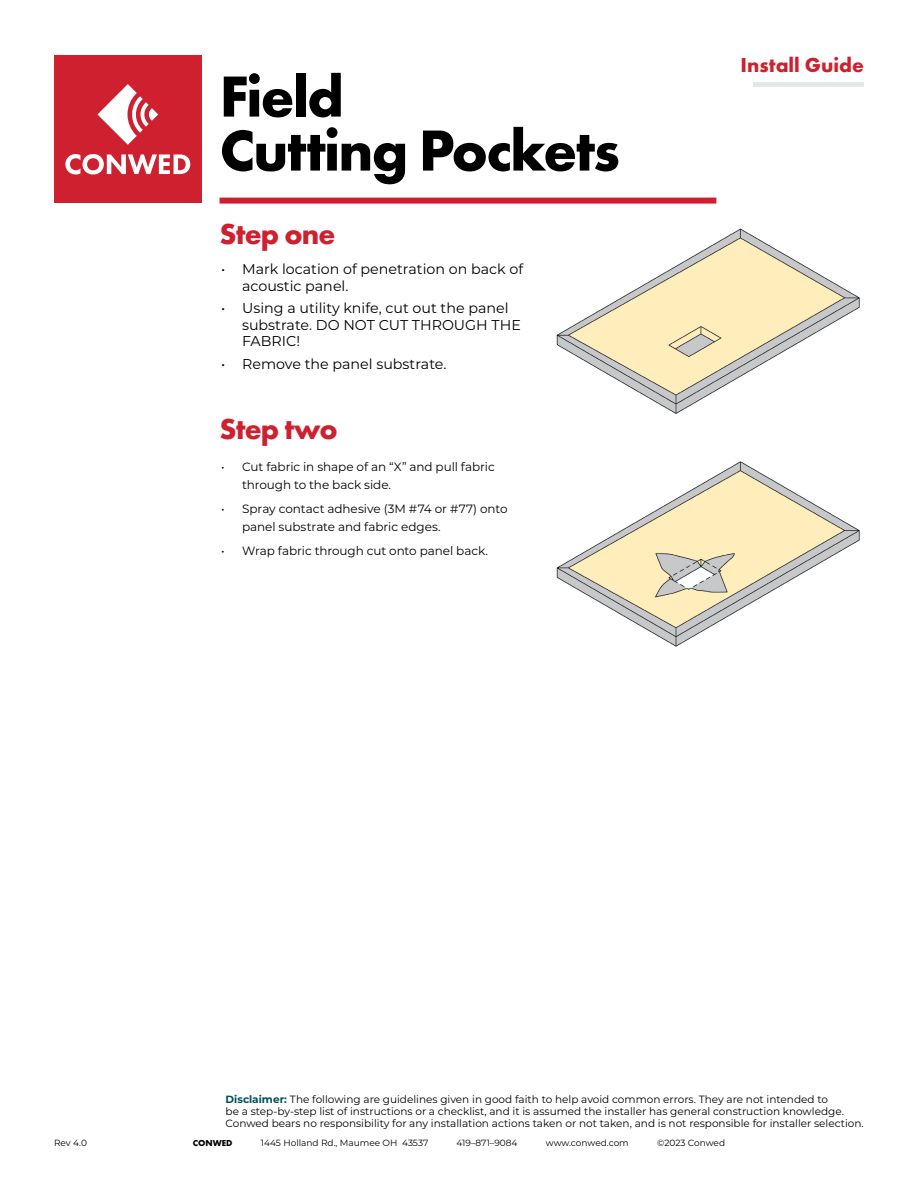
<style>
.page{position:relative;width:918px;height:1188px;background:#fff}
.page>*{position:absolute;margin:0;border:0;box-sizing:border-box;transform-origin:0 0}
.t1{font:700 60px/54px "Futura PT";letter-spacing:-.03em;color:#000}
.t2{font:700 30px "Futura PT";letter-spacing:-.03em;color:#ce202f}
.t3{font:700 21px "Futura PT";color:#ce202f}
.t4{font:14.25px/16.5px "Montserrat";color:#000}
.t5{font:12px/18px "Montserrat";letter-spacing:-.005em;color:#000}
.t6{font:10.5px/12px "Montserrat";color:#000}
.t7{font:9px "Montserrat";color:#000}
.t8{font:700 9px "Futura PT";color:#000}
.s1{font-weight:700;color:#025157}
</style>
<div class="page">
<hr style="left:753px;top:82px;width:111px;height:4px;background:#e5e8e8">
<div style="left:54px;top:56px;width:148px;height:147px;background:#ce202f"></div>
<svg style="left:97px;top:84px;width:61px;height:61px"></svg>
<svg style="left:65px;top:154px;width:125px;height:21px"></svg>
<div style="left:220px;top:198px;width:496px;height:6px;background:#ce202f"></div>
<img style="left:556px;top:228px;width:304px;height:186px">
<img style="left:556px;top:461px;width:304px;height:186px">
<h1 class="t1" style="left:220px;top:68px;width:402px">Field<br>Cutting Pockets</h1>
<h2 class="t2" style="left:220px;top:215px;width:117px">Step one</h2>
<h3 class="t4" style="left:242px;top:260px;width:283px;text-indent:-21px">• Mark location of penetration on back of acoustic panel.</h3>
<h3 class="t4" style="left:242px;top:299px;width:280px;text-indent:-21px">• Using a utility knife, cut out the panel substrate. DO NOT CUT THROUGH THE<br>FABRIC!</h3>
<h3 class="t4" style="left:221px;top:355px;width:227px">• Remove the panel substrate.</h3>
<h2 class="t2" style="left:220px;top:410px;width:120px">Step two</h2>
<p class="t5" style="left:242px;top:457px;width:254px;text-indent:-21px">• Cut fabric in shape of an “X” and pull fabric through to the back side.</p>
<p class="t5" style="left:242px;top:499px;width:267px;text-indent:-21px">• Spray contact adhesive (3M #74 or #77) onto panel substrate and fabric edges.</p>
<p class="t5" style="left:221px;top:541px;width:269px">• Wrap fabric through cut onto panel back.</p>
<h3 class="t3" style="left:741px;top:51px;width:125px">Install Guide</h3>
<p class="t6" style="left:226px;top:1092px;width:640px"><span class="s1">Disclaimer:</span> The following are guidelines given in good faith to help avoid common errors. They are not intended to<br>be a step-by-step list of instructions or a checklist, and it is assumed the installer has general construction knowledge.<br>Conwed bears no responsibility for any installation actions taken or not taken, and is not responsible for installer selection.</p>
<p class="t7" style="left:54px;top:1137px;width:34px">Rev 4.0</p>
<p class="t8" style="left:193px;top:1137px;width:41px">CONWED</p>
<p class="t7" style="left:261px;top:1137px;width:169px">1445 Holland Rd., Maumee OH 43537</p>
<p class="t7" style="left:457px;top:1137px;width:62px">419–871–9084</p>
<p class="t7" style="left:546px;top:1137px;width:85px">www.conwed.com</p>
<p class="t7" style="left:657px;top:1137px;width:69px">©2023 Conwed</p>
</div>
